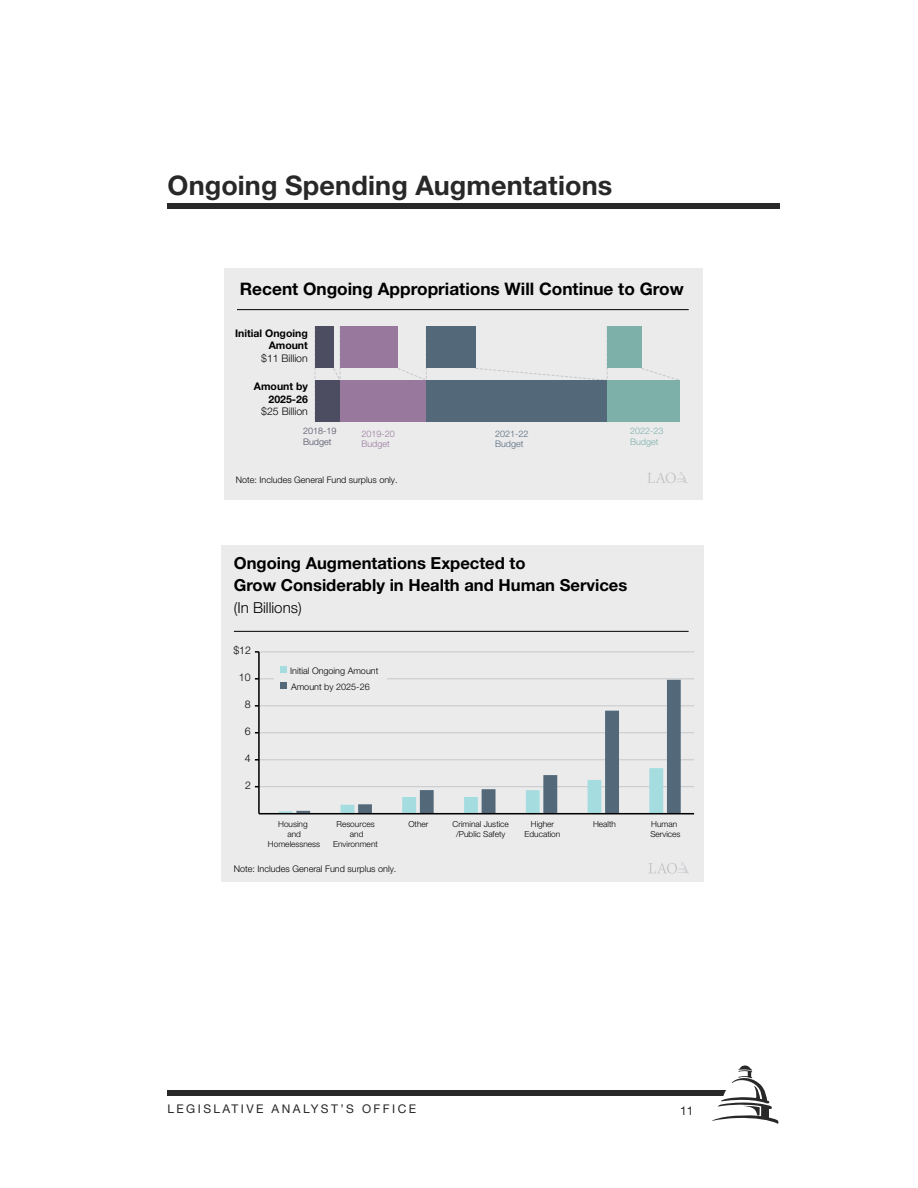
<style>
.page{position:relative;width:918px;height:1188px;background:#fff}
.page>*{position:absolute;margin:0;border:0;box-sizing:border-box;transform-origin:0 0}
.t1{font:700 27px "Helvetica Neue LT Pro";letter-spacing:.005em;color:#292829}
.t2{font:700 17.25px "Helvetica Neue LT Pro";color:#000}
.t3{font:700 16.65px/21.8px "Helvetica Neue LT Pro";color:#000}
.t4{font:300 15.15px "Helvetica Neue LT Pro";color:#000}
.t5{font:12px "Helvetica Neue LT Pro";letter-spacing:.2em;color:#292829}
.t6{font:700 10.5px/12.6px "Helvetica Neue LT Pro";color:#000;text-align:right}
.t7{font:300 10.5px "Helvetica Neue LT Pro";color:#000}
.t8{font:300 9px/16.4px "Helvetica Neue LT Pro";color:#000}
.t9{font:300 9px/10.8px "Helvetica Neue LT Pro";color:#4d4d62}
.t10{font:300 9px/10.8px "Helvetica Neue LT Pro";color:#99789d}
.t11{font:300 9px/10.8px "Helvetica Neue LT Pro";color:#53697a}
.t12{font:300 9px/10.8px "Helvetica Neue LT Pro";color:#7cb0a9}
.t13{font:300 8.25px/9.9px "Helvetica Neue LT Pro";color:#000;text-align:center}
</style>
<div class="page">
<div style="left:168px;top:1090px;width:567px;height:5px;background:#292829"></div>
<svg style="left:712px;top:1065px;width:67px;height:59px"></svg>
<div style="left:168px;top:204px;width:612px;height:5px;background:#292829"></div>
<div style="left:224px;top:268px;width:479px;height:232px;background:#ebebec"></div>
<svg style="left:647px;top:472px;width:40px;height:11px"></svg>
<svg style="left:333px;top:326px;width:8px;height:53px"></svg>
<svg style="left:398px;top:368px;width:29px;height:12px"></svg>
<svg style="left:475px;top:326px;width:133px;height:54px"></svg>
<svg style="left:641px;top:368px;width:38px;height:12px"></svg>
<hr style="left:237px;top:309px;width:452px;height:1px;background:#000">
<div style="left:315px;top:380px;width:25px;height:42px;background:#4d4d62"></div>
<div style="left:315px;top:326px;width:18px;height:42px;background:#4d4d62"></div>
<div style="left:340px;top:380px;width:86px;height:42px;background:#99789d"></div>
<div style="left:340px;top:326px;width:58px;height:42px;background:#99789d"></div>
<div style="left:426px;top:380px;width:181px;height:42px;background:#53697a"></div>
<div style="left:426px;top:326px;width:49px;height:42px;background:#53697a"></div>
<div style="left:607px;top:380px;width:73px;height:42px;background:#7cb0a9"></div>
<div style="left:607px;top:326px;width:34px;height:42px;background:#7cb0a9"></div>
<div style="left:221px;top:545px;width:482px;height:336px;background:#ebebec"></div>
<svg style="left:649px;top:862px;width:40px;height:12px"></svg>
<hr style="left:234px;top:631px;width:455px;height:1px;background:#000">
<hr style="left:259px;top:652px;width:435px;height:1px;background:#c7c8ca">
<hr style="left:259px;top:679px;width:435px;height:1px;background:#c7c8ca">
<hr style="left:259px;top:706px;width:435px;height:1px;background:#c7c8ca">
<hr style="left:259px;top:732px;width:435px;height:1px;background:#c7c8ca">
<hr style="left:259px;top:760px;width:435px;height:1px;background:#c7c8ca">
<hr style="left:259px;top:786px;width:435px;height:1px;background:#c7c8ca">
<svg style="left:296px;top:680px;width:385px;height:133px"></svg>
<hr style="left:259px;top:813px;width:435px;height:1px;background:#000">
<div style="left:274px;top:660px;width:113px;height:43px;background:#ebebec"></div>
<div style="left:280px;top:666px;width:7px;height:7px;background:#a5dce0"></div>
<div style="left:280px;top:682px;width:7px;height:7px;background:#53697a"></div>
<hr style="left:258px;top:652px;width:2px;height:162px;background:#000">
<h1 class="t1" style="left:168px;top:169px;width:446px">Ongoing Spending Augmentations</h1>
<h2 class="t2" style="left:240px;top:278px;width:445px">Recent Ongoing Appropriations Will Continue to Grow</h2>
<p class="t6" style="left:235px;top:326px;width:74px">Initial Ongoing<br>Amount</p>
<p class="t7" style="left:261px;top:352px;width:48px">$11 Billion</p>
<p class="t6" style="left:254px;top:380px;width:56px">Amount by<br>2025-26</p>
<p class="t7" style="left:261px;top:405px;width:48px">$25 Billion</p>
<p class="t9" style="left:303px;top:426px;width:35px">2018-19<br>Budget</p>
<p class="t10" style="left:361px;top:428px;width:35px">2019-20<br>Budget</p>
<p class="t11" style="left:495px;top:428px;width:35px">2021-22<br>Budget</p>
<p class="t12" style="left:630px;top:426px;width:35px">2022-23<br>Budget</p>
<p class="t8" style="left:236px;top:472px;width:163px">Note: Includes General Fund surplus only.</p>
<h3 class="t3" style="left:234px;top:552px;width:395px">Ongoing Augmentations Expected to<br>Grow Considerably in Health and Human Services</h3>
<h3 class="t4" style="left:234px;top:598px;width:69px">(In Billions)</h3>
<p class="t7" style="left:233px;top:644px;width:19px">$12</p>
<p class="t7" style="left:239px;top:671px;width:13px">10</p>
<p class="t7" style="left:245px;top:698px;width:7px">8</p>
<p class="t7" style="left:245px;top:725px;width:7px">6</p>
<p class="t7" style="left:245px;top:752px;width:7px">4</p>
<p class="t7" style="left:245px;top:779px;width:7px">2</p>
<p class="t8" style="left:290px;top:662px;width:90px">Initial Ongoing Amount<br>Amount by 2025-26</p>
<p class="t13" style="left:268px;top:819px;width:54px">Housing<br>and<br>Homelessness</p>
<p class="t13" style="left:333px;top:819px;width:46px">Resources and<br>Environment</p>
<p class="t13" style="left:408px;top:819px;width:22px">Other</p>
<p class="t13" style="left:453px;top:819px;width:58px">Criminal Justice /Public Safety</p>
<p class="t13" style="left:525px;top:819px;width:37px">Higher<br>Education</p>
<p class="t13" style="left:593px;top:819px;width:24px">Health</p>
<p class="t13" style="left:650px;top:819px;width:32px;text-align:left">Human<br>Services</p>
<p class="t8" style="left:234px;top:860px;width:164px">Note: Includes General Fund surplus only.</p>
<h3 class="t5" style="left:168px;top:1101px;width:250px">LEGISLATIVE ANALYST’S OFFICE</h3>
<h3 class="t5" style="left:680px;top:1103px;width:15px">11</h3>
</div>
